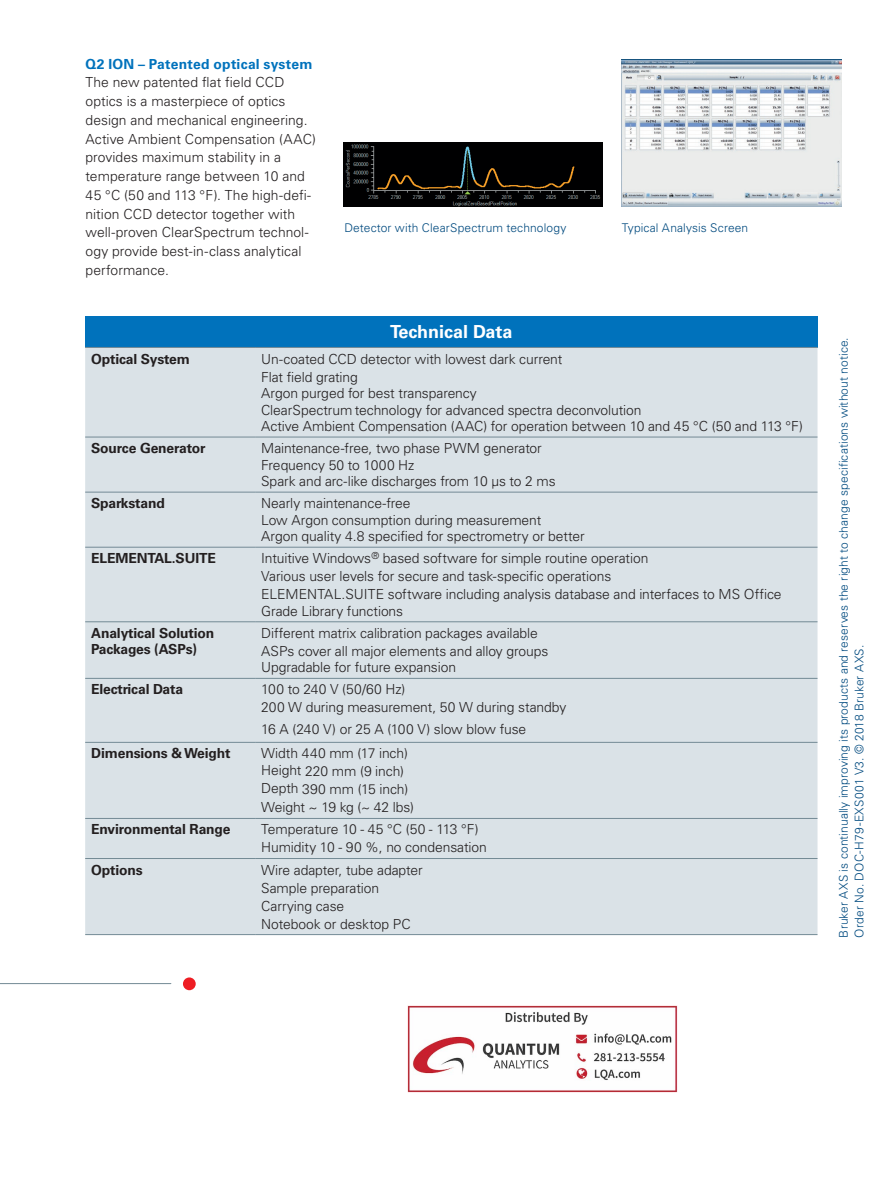
<style>
.page{position:relative;width:893px;height:1187px;background:#fff}
.page>*{position:absolute;margin:0;border:0;box-sizing:border-box;transform-origin:0 0}
.t1{font:700 18px "Univers LT Std";color:#fff}
.t2{font:300 13.8px/18px "Univers LT Std";letter-spacing:-.005em;color:#231f20}
.t3{font:700 13.8px/16.6px "Univers LT Std";letter-spacing:-.01em;color:#231f20}
.t4{font:700 13.8px "Univers LT Std";letter-spacing:.015em;color:#0072bc}
.t5{font:300 12px/15.8px "Univers LT Std";letter-spacing:.01em;color:#004a7f}
</style>
<div class="page">
<img style="left:344px;top:142px;width:259px;height:64px">
<img style="left:622px;top:60px;width:219px;height:146px">
<div style="left:85px;top:316px;width:732px;height:31px;background:#0072bc"></div>
<div style="left:85px;top:348px;width:732px;height:586px;background:#dae2e7"></div>
<hr style="left:85px;top:347px;width:170px;height:1px;background:#738a95">
<hr style="left:255px;top:347px;width:562px;height:1px;background:#738a95">
<hr style="left:85px;top:436px;width:170px;height:1px;background:#738a95">
<hr style="left:255px;top:436px;width:562px;height:1px;background:#738a95">
<hr style="left:85px;top:491px;width:170px;height:1px;background:#738a95">
<hr style="left:255px;top:491px;width:562px;height:1px;background:#738a95">
<hr style="left:85px;top:547px;width:170px;height:1px;background:#738a95">
<hr style="left:255px;top:547px;width:562px;height:1px;background:#738a95">
<hr style="left:85px;top:621px;width:170px;height:1px;background:#738a95">
<hr style="left:255px;top:621px;width:562px;height:1px;background:#738a95">
<hr style="left:85px;top:678px;width:170px;height:1px;background:#738a95">
<hr style="left:255px;top:678px;width:562px;height:1px;background:#738a95">
<hr style="left:85px;top:742px;width:170px;height:1px;background:#738a95">
<hr style="left:255px;top:742px;width:562px;height:1px;background:#738a95">
<hr style="left:85px;top:818px;width:170px;height:1px;background:#738a95">
<hr style="left:255px;top:818px;width:562px;height:1px;background:#738a95">
<hr style="left:85px;top:858px;width:170px;height:1px;background:#738a95">
<hr style="left:255px;top:858px;width:562px;height:1px;background:#738a95">
<hr style="left:85px;top:934px;width:170px;height:1px;background:#738a95">
<hr style="left:255px;top:934px;width:562px;height:1px;background:#738a95">
<hr style="left:0;top:983px;width:171px;height:1px;background:#738a95">
<div style="left:183px;top:977px;width:13px;height:13px;background:#ee1d23;border-radius:50%"></div>
<img style="left:407px;top:1005px;width:270px;height:87px">
<p class="t4" style="left:86px;top:56px;width:228px">Q2 ION – Patented optical system</p>
<p class="t2" style="left:86px;top:73px;width:232px;line-height:18.8px">The new patented flat field CCD optics is a masterpiece of optics design and mechanical engineering.<br>Active Ambient Compensation (AAC) provides maximum stability in a temperature range between 10 and<br>45 °C (50 and 113 °F). The high-defi&shy;nition CCD detector together with well-proven ClearSpectrum technol&shy;ogy provide best-in-class analytical performance.</p>
<p class="t5" style="left:344px;top:220px;width:223px">Detector with ClearSpectrum technology</p>
<p class="t5" style="left:622px;top:220px;width:128px">Typical Analysis Screen</p>
<h1 class="t1" style="left:390px;top:321px;width:124px">Technical Data</h1>
<p class="t3" style="left:91px;top:350px;width:100px">Optical System</p>
<p class="t2" style="left:261px;top:349px;width:303px">Un-coated CCD detector with lowest dark current<br>Flat field grating</p>
<p class="t2" style="left:261px;top:385px;width:543px;line-height:16.5px">Argon purged for best transparency<br>ClearSpectrum technology for advanced spectra deconvolution<br>Active Ambient Compensation (AAC) for operation between 10 and 45 °C (50 and 113 °F)</p>
<p class="t3" style="left:91px;top:440px;width:116px">Source Generator</p>
<p class="t2" style="left:261px;top:440px;width:296px;line-height:16.5px">Maintenance-free, two phase PWM generator<br>Frequency 50 to 1000 Hz<br>Spark and arc-like discharges from 10 µs to 2 ms</p>
<p class="t3" style="left:91px;top:495px;width:75px">Sparkstand</p>
<p class="t2" style="left:261px;top:495px;width:325px;line-height:16.5px">Nearly maintenance-free<br>Low Argon consumption during measurement<br>Argon quality 4.8 specified for spectrometry or better</p>
<p class="t3" style="left:91px;top:550px;width:126px">ELEMENTAL.SUITE</p>
<p class="t2" style="left:261px;top:549px;width:522px">Intuitive Windows<sup>®</sup> based software for simple routine operation<br>Various user levels for secure and task-specific operations<br>ELEMENTAL.SUITE software including analysis database and interfaces to MS Office</p>
<p class="t2" style="left:261px;top:602px;width:144px">Grade Library functions</p>
<p class="t3" style="left:91px;top:624px;width:125px">Analytical Solution<br>Packages (ASPs)</p>
<p class="t2" style="left:261px;top:624px;width:289px">Different matrix calibration packages available<br>ASPs cover all major elements and alloy groups</p>
<p class="t2" style="left:261px;top:658px;width:196px">Upgradable for future expansion</p>
<p class="t3" style="left:91px;top:681px;width:94px">Electrical Data</p>
<p class="t2" style="left:261px;top:680px;width:307px">100 to 240 V (50/60 Hz)<br>200 W during measurement, 50 W during standby</p>
<p class="t2" style="left:261px;top:720px;width:267px">16 A (240 V) or 25 A (100 V) slow blow fuse</p>
<p class="t3" style="left:91px;top:745px;width:141px">Dimensions &amp; Weight</p>
<p class="t2" style="left:261px;top:744px;width:154px">Width 440 mm (17 inch)<br>Height 220 mm (9 inch)<br>Depth 390 mm (15 inch)<br>Weight ~ 19 kg (~ 42 lbs)</p>
<p class="t3" style="left:91px;top:821px;width:141px">Environmental Range</p>
<p class="t2" style="left:261px;top:820px;width:227px">Temperature 10 - 45 °C (50 - 113 °F)<br>Humidity 10 - 90 %, no condensation</p>
<p class="t3" style="left:91px;top:861px;width:53px">Options</p>
<p class="t2" style="left:261px;top:860px;width:163px">Wire adapter, tube adapter<br>Sample preparation<br>Carrying case<br>Notebook or desktop PC</p>
<p class="t5" style="left:835px;top:937px;width:601px;rotate:-90deg">Bruker AXS is continually improving its products and reserves the right to change specifications without notice.<br>Order No. DOC-H79-EXS001 V3. © 2018 Bruker AXS.</p>
</div>
